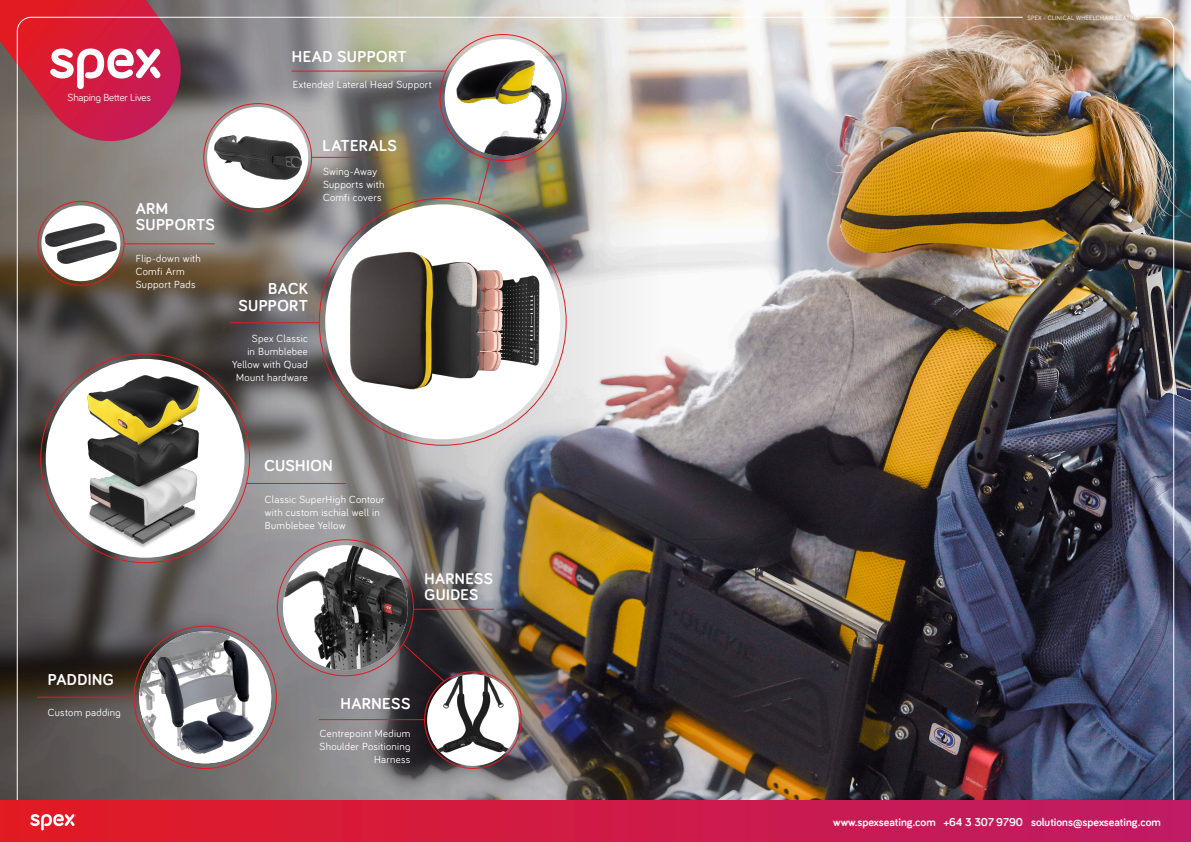
<style>
.page{position:relative;width:1191px;height:842px;background:#fff}
.page>*{position:absolute;margin:0;border:0;box-sizing:border-box;transform-origin:0 0}
.t1{font:700 16.3px/16.3px "Bariol";letter-spacing:.025em;color:#fff}
.t2{font:700 16px/16px "Bariol";letter-spacing:.03em;color:#fff}
.Body_Text{font:700 11.7px "Bariol";color:#fff}
.t3{font:10.6px/13px "Bariol";letter-spacing:.025em;color:#fff}
.t4{font:10.6px "Bariol";letter-spacing:-.01em;color:#fff}
.t5{font:6.4px "Bariol";letter-spacing:.035em;color:#fff}
</style>
<div class="page">
<img style="left:682px;top:0;width:509px;height:801px">
<img style="left:0;top:0;width:682px;height:801px">
<hr style="left:246px;top:483px;width:100px;height:1px;background:#e21a21">
<div style="left:46px;top:359px;width:199px;height:199px;background:#fff;border-radius:50%"></div>
<img style="left:50px;top:366px;width:188px;height:188px">
<hr style="left:312px;top:157px;width:67px;height:1px;background:#e21a21">
<img style="left:207px;top:107px;width:101px;height:101px;border-radius:51px">
<img style="left:139px;top:631px;width:132px;height:132px;border-radius:66px">
<hr style="left:37px;top:697px;width:97px;height:1px;background:#e21a21">
<hr style="left:125px;top:243px;width:89px;height:1px;background:#e21a21">
<img style="left:41px;top:205px;width:79px;height:76px">
<hr style="left:230px;top:322px;width:89px;height:1px;background:#e21a21">
<img style="left:325px;top:204px;width:235px;height:235px;border-radius:117px">
<hr style="left:292px;top:71px;width:153px;height:1px;background:#e21a21">
<img style="left:445px;top:39px;width:116px;height:117px;border-radius:58px">
<svg style="left:402px;top:643px;width:43px;height:39px;background:#292026"></svg>
<img style="left:427px;top:674px;width:92px;height:92px;border-radius:46px">
<hr style="left:319px;top:719px;width:105px;height:1px;background:#e21a21">
<hr style="left:414px;top:609px;width:80px;height:1px;background:#e21a21">
<img style="left:283px;top:545px;width:125px;height:125px;border-radius:62px">
<svg style="left:477px;top:158px;width:14px;height:46px"></svg>
<svg style="left:0;top:0;width:190px;height:141px;background:#be4257"></svg>
<div style="left:0;top:801px;width:1191px;height:41px;background:linear-gradient(to right,#e21a23,#be1b66)"></div>
<svg style="left:30px;top:814px;width:45px;height:16px"></svg>
<p class="t4" style="left:68px;top:90px;width:85px">Shaping Better Lives</p>
<h1 class="t1" style="left:136px;top:200px;width:81px">ARM<br>SUPPORTS</h1>
<p class="t3" style="left:136px;top:252px;width:67px">Flip-down with<br>Comfi Arm<br>Support Pads</p>
<h1 class="t1" style="left:292px;top:48px;width:116px">HEAD SUPPORT</h1>
<p class="t3" style="left:293px;top:77px;width:140px">Extended Lateral Head Support</p>
<p class="t1" style="left:323px;top:137px;width:76px">LATERALS</p>
<p class="t3" style="left:323px;top:164px;width:63px">Swing-Away<br>Supports with<br>Comfi covers</p>
<p class="t1" style="left:238px;top:280px;width:71px;text-align:right">BACK<br>SUPPORT</p>
<p class="t3" style="left:232px;top:332px;width:77px;text-align:right">Spex Classic<br>in Bumblebee<br>Yellow with Quad<br>Mount hardware</p>
<p class="t1" style="left:48px;top:670px;width:67px">PADDING</p>
<p class="t3" style="left:48px;top:706px;width:74px">Custom padding</p>
<h1 class="t1" style="left:264px;top:457px;width:70px">CUSHION</h1>
<p class="t3" style="left:265px;top:492px;width:121px">Classic SuperHigh Contour with custom ischial well in<br>Bumblebee Yellow</p>
<p class="t2" style="left:424px;top:570px;width:70px">HARNESS<br>GUIDES</p>
<h1 class="t1" style="left:341px;top:695px;width:71px">HARNESS</h1>
<p class="t3" style="left:319px;top:727px;width:92px;text-align:right">Centrepoint Medium<br>Shoulder Positioning<br>Harness</p>
<p class="t5" style="left:1027px;top:13px;width:114px">SPEX - CLINICAL WHEELCHAIR SEATING</p>
<p class="Body_Text" style="left:833px;top:814px;width:329px">www.spexseating.com +64 3 307 9790 solutions@spexseating.com</p>
</div>
